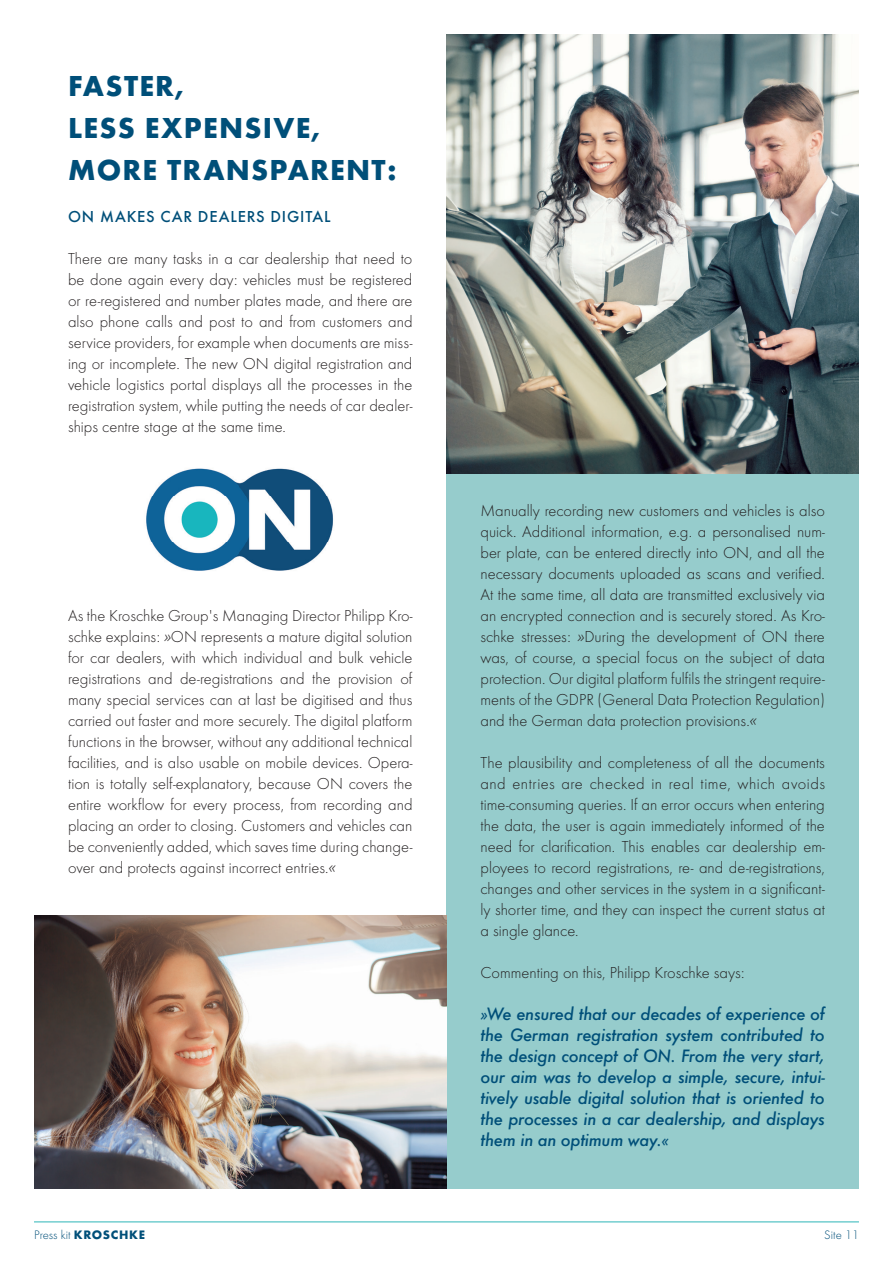
<style>
.page{position:relative;width:893px;height:1263px;background:#fff}
.page>*{position:absolute;margin:0;border:0;box-sizing:border-box;transform-origin:0 0}
.t1{font:700 30px/42px "Futura";letter-spacing:.04em;color:#004f79}
.t2{font:300 16.5px/21px "Futura";color:#231f20;text-align:justify}
.t3{font:italic 500 16.5px/21px "Futura";letter-spacing:-.02em;color:#004f79;text-align:justify}
.t4{font:500 16.5px "Futura";letter-spacing:.05em;color:#004f79}
.t5{font:300 12.75px "Futura";color:#004f79}
.s1{font-family:"Open Sans";font-style:italic}
.s2{font-weight:700}
</style>
<div class="page">
<hr style="left:34px;top:1221px;width:825px;height:1px;background:#2cb5b8">
<div style="left:446px;top:34px;width:413px;height:1154px;background:#96cccc"></div>
<img style="left:34px;top:915px;width:412px;height:273px">
<img style="left:446px;top:34px;width:413px;height:440px">
<img style="left:146px;top:468px;width:187px;height:103px">
<h1 class="t1" style="left:68px;top:63px;width:330px">FASTER,<br>LESS EXPENSIVE,<br>MORE TRANSPARENT:</h1>
<p class="t4" style="left:68px;top:204px;width:264px">ON MAKES CAR DEALERS DIGITAL</p>
<p class="t2" style="left:68px;top:248px;width:346px">There are many tasks in a car dealership that need to be done again every day: vehicles must be registered or re-registered and number plates made, and there are also phone calls and post to and from customers and service providers, for example when documents are miss&shy;ing or incomplete. The new ON digital registration and vehicle logistics portal displays all the processes in the registration system, while putting the needs of car dealer&shy;ships centre stage at the same time.</p>
<p class="t2" style="left:68px;top:605px;width:346px">As the Kroschke Group's Managing Director Philipp Kro&shy;schke explains: <span class="s1">»</span>ON represents a mature digital solution for car dealers, with which individual and bulk vehicle registrations and de-registrations and the provision of many special services can at last be digitised and thus carried out faster and more securely. The digital platform functions in the browser, without any additional technical facilities, and is also usable on mobile devices. Opera&shy;tion is totally self-explanatory, because ON covers the entire workflow for every process, from recording and placing an order to closing. Customers and vehicles can be conveniently added, which saves time during change&shy;over and protects against incorrect entries.<span class="s1">«</span></p>
<p class="t2" style="left:480px;top:500px;width:346px">Manually recording new customers and vehicles is also quick. Additional information, e.g. a personalised num&shy;ber plate, can be entered directly into ON, and all the necessary documents uploaded as scans and verified.<br>At the same time, all data are transmitted exclusively via an encrypted connection and is securely stored. As Kro&shy;schke stresses: <span class="s1">»</span>During the development of ON there was, of course, a special focus on the subject of data protection. Our digital platform fulfils the stringent require&shy;ments of the GDPR (General Data Protection Regulation) and the German data protection provisions.<span class="s1">«</span></p>
<p class="t2" style="left:480px;top:752px;width:346px">The plausibility and completeness of all the documents and entries are checked in real time, which avoids time-consuming queries. If an error occurs when entering the data, the user is again immediately informed of the need for clarification. This enables car dealership em&shy;ployees to record registrations, re- and de-registrations, changes and other services in the system in a significant&shy;ly shorter time, and they can inspect the current status at a single glance.</p>
<p class="t2" style="left:480px;top:962px;width:266px">Commenting on this, Philipp Kroschke says:</p>
<p class="t3" style="left:480px;top:1003px;width:346px">»We ensured that our decades of experience of the German registration system contributed to the design concept of ON. From the very start, our aim was to develop a simple, secure, intui&shy;tively usable digital solution that is oriented to the processes in a car dealership, and displays them in an optimum way.«</p>
<p class="t5" style="left:34px;top:1227px;width:113px">Press kit <span class="s2">KROSCHKE</span></p>
<p class="t5" style="left:824px;top:1227px;width:36px">Site 11</p>
</div>
